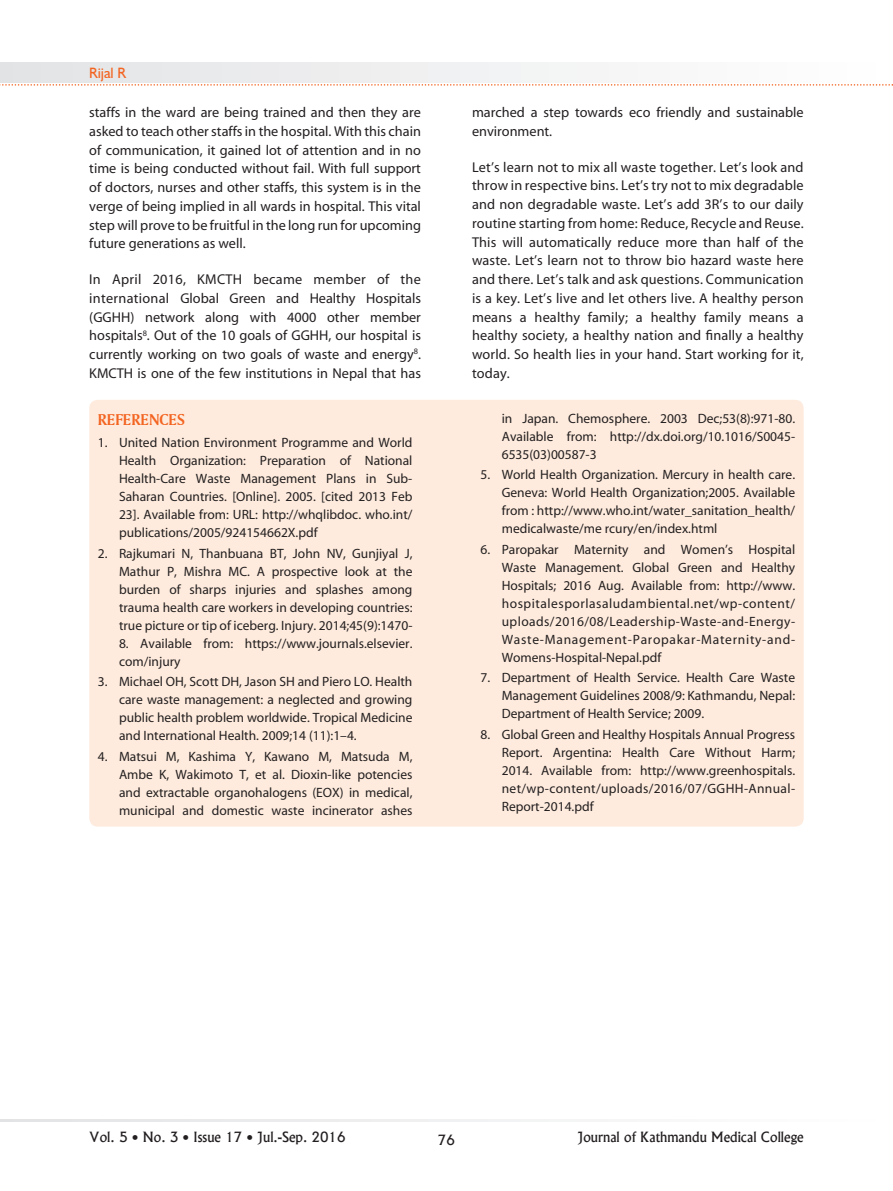
<style>
.page{position:relative;width:893px;height:1191px;background:#fff}
.page>*{position:absolute;margin:0;border:0;box-sizing:border-box;transform-origin:0 0}
.t1{font:16.5px "Amerigo BT Bold A";color:#f36421}
.t2{font:15px "Humanist 521 BT";color:#f36421}
.t3{font:14.25px/18.8px "Myriad";color:#231f20;text-align:justify}
.t4{font:13.5px/18px "Myriad";color:#231f20;text-align:justify}
.t5{font:13.5px "Alaska";color:#231f20}
</style>
<div class="page">
<div style="left:0;top:63px;width:893px;height:20px;background:linear-gradient(to right,#e2e3e5,#fff)"></div>
<svg style="left:0;top:1119px;width:577px;height:2px"></svg>
<svg style="left:0;top:84px;width:893px;height:2px"></svg>
<div style="left:89px;top:400px;width:715px;height:426px;background:#feebdd;border-radius:9px"></div>
<p class="t2" style="left:89px;top:63px;width:38px">Rijal R</p>
<p class="t3" style="left:89px;top:104px;width:333px">staffs in the ward are being trained and then they are asked to teach other staffs in the hospital. With this chain of communication, it gained lot of attention and in no time is being conducted without fail. With full support of doctors, nurses and other staffs, this system is in the verge of being implied in all wards in hospital. This vital step will prove to be fruitful in the long run for upcoming future generations as well.</p>
<p class="t3" style="left:89px;top:271px;width:333px">In April 2016, KMCTH became member of the international Global Green and Healthy Hospitals (GGHH) network along with 4000 other member hospitals<sup>8</sup>. Out of the 10 goals of GGHH, our hospital is currently working on two goals of waste and energy<sup>8</sup>.<br>KMCTH is one of the few institutions in Nepal that has</p>
<p class="t1" style="left:98px;top:409px;width:89px">REFERENCES</p>
<p class="t4" style="left:119px;top:434px;width:295px;text-indent:-21px">1. United Nation Environment Programme and World Health Organization: Preparation of National Health-Care Waste Management Plans in Sub-Saharan Countries. [Online]. 2005. [cited 2013 Feb 23]. Available from: URL: http://whqlibdoc. who.int/ publications/2005/924154662X.pdf</p>
<p class="t4" style="left:119px;top:545px;width:295px;text-indent:-21px">2. Rajkumari N, Thanbuana BT, John NV, Gunjiyal J, Mathur P, Mishra MC. A prospective look at the burden of sharps injuries and splashes among trauma health care workers in developing countries: true picture or tip of iceberg. Injury. 2014;45(9):1470-</p>
<p class="t4" style="left:119px;top:635px;width:295px">8. Available from: https://www.journals.elsevier. com/injury</p>
<p class="t4" style="left:119px;top:673px;width:295px;text-indent:-21px">3. Michael OH, Scott DH, Jason SH and Piero LO. Health care waste management: a neglected and growing public health problem worldwide. Tropical Medicine and International Health. 2009;14 (11):1–4.</p>
<p class="t4" style="left:119px;top:748px;width:295px;text-indent:-21px">4. Matsui M, Kashima Y, Kawano M, Matsuda M, Ambe K, Wakimoto T, et al. Dioxin-like potencies and extractable organohalogens (EOX) in medical, municipal and domestic waste incinerator ashes</p>
<p class="t3" style="left:472px;top:104px;width:333px">marched a step towards eco friendly and sustainable environment.</p>
<p class="t3" style="left:472px;top:158px;width:333px">Let’s learn not to mix all waste together. Let’s look and throw in respective bins. Let’s try not to mix degradable and non degradable waste. Let’s add 3R’s to our daily routine starting from home: Reduce, Recycle and Reuse.<br>This will automatically reduce more than half of the waste. Let’s learn not to throw bio hazard waste here and there. Let’s talk and ask questions. Communication is a key. Let’s live and let others live. A healthy person means a healthy family; a healthy family means a healthy society, a healthy nation and finally a healthy world. So health lies in your hand. Start working for it, today.</p>
<p class="t4" style="left:502px;top:410px;width:295px">in Japan. Chemosphere. 2003 Dec;53(8):971-80.<br>Available from: http://dx.doi.org/10.1016/S0045- 6535(03)00587-3</p>
<p class="t4" style="left:502px;top:467px;width:295px;text-indent:-21px">5. World Health Organization. Mercury in health care.<br>Geneva: World Health Organization;2005. Available from : http://www.who.int/water_sanitation_health/ medicalwaste/me rcury/en/index.html</p>
<p class="t4" style="left:502px;top:541px;width:295px;text-indent:-21px">6. Paropakar Maternity and Women’s Hospital Waste Management. Global Green and Healthy Hospitals; 2016 Aug. Available from: http://www. hospitalesporlasaludambiental.net/wp-content/ uploads/2016/08/Leadership-Waste-and-Energy-Waste-Management-Paropakar-Maternity-and-Womens-Hospital-Nepal.pdf</p>
<p class="t4" style="left:502px;top:670px;width:295px;text-indent:-21px">7. Department of Health Service. Health Care Waste Management Guidelines 2008/9: Kathmandu, Nepal:<br>Department of Health Service; 2009.</p>
<p class="t4" style="left:502px;top:726px;width:295px;text-indent:-21px">8. Global Green and Healthy Hospitals Annual Progress Report. Argentina: Health Care Without Harm; 2014. Available from: http://www.greenhospitals. net/wp-content/uploads/2016/07/GGHH-Annual-Report-2014.pdf</p>
<p class="t5" style="left:89px;top:1129px;width:258px">Vol. 5 • No. 3 • Issue 17 • Jul.-Sep. 2016</p>
<p class="t5" style="left:578px;top:1129px;width:227px">Journal of Kathmandu Medical College</p>
<p class="t5" style="left:438px;top:1131px;width:19px">76</p>
</div>
